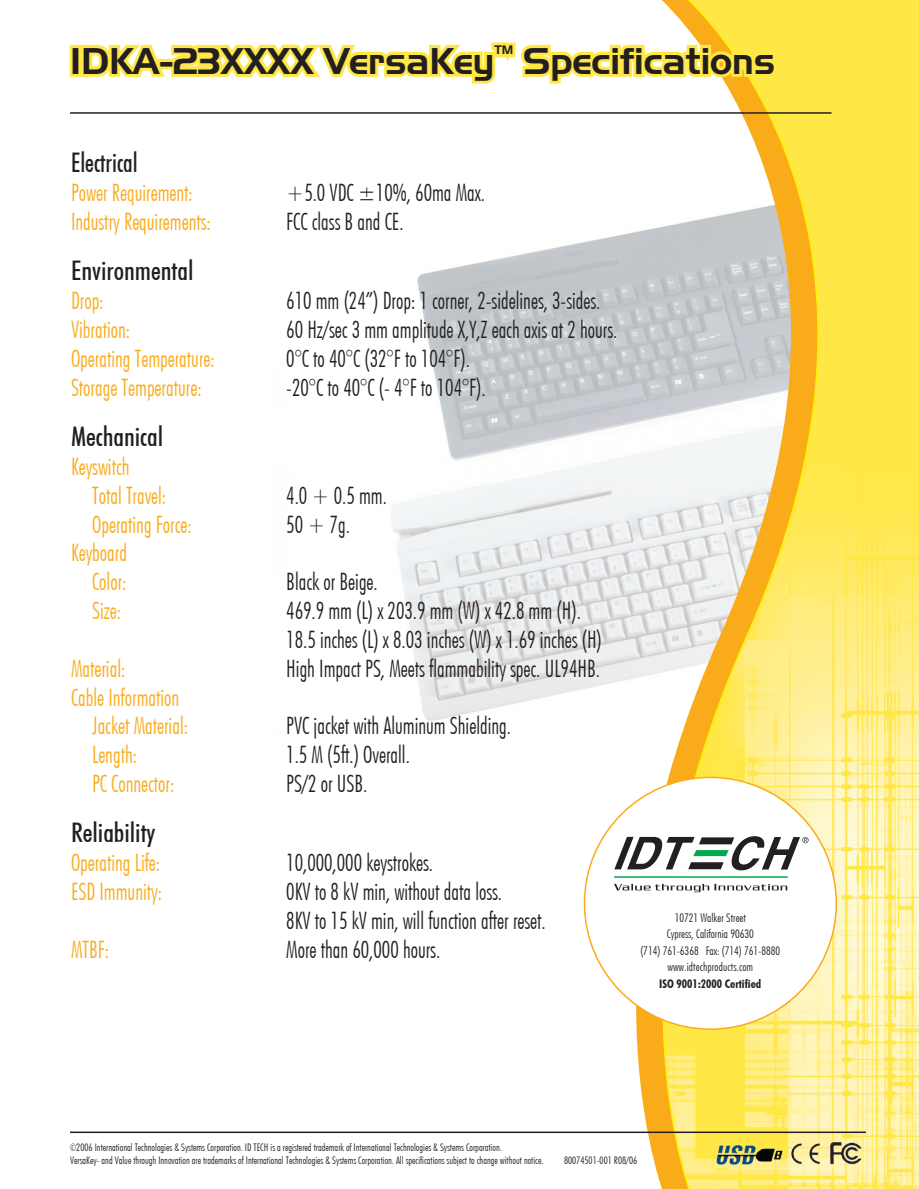
<style>
.page{position:relative;width:919px;height:1189px;background:#fff}
.page>*{position:absolute;margin:0;border:0;box-sizing:border-box;transform-origin:0 0}
.t1{font:36px "Aero Regular SWFTE";color:#231f20}
.t2{font:27px "Futuri Condensed Regular SWFTE";color:#231f20}
.t3{font:27px "Futuri Condensed Regular SWFTE";color:#231f20;scale:.9 1}
.t4{font:24px/28.8px "Futuri Condensed Light Regular SWFTE";color:#231f20;scale:.9 1}
.t5{font:24px/28.8px "Futuri Condensed Light Regular SWFTE";color:#faab1a;scale:.9 1}
.t6{font:12px/16.5px "Futuri Condensed Light Regular SWFTE";color:#231f20;text-align:center}
.t7{font:12px "Futuri Condensed Bold SWFTE";color:#231f20}
.t8{font:12px "Aero Regular SWFTE";color:#231f20}
.t9{font:10.5px/12.6px "Futuri Condensed Light Regular SWFTE";color:#231f20}
</style>
<div class="page">
<img style="left:391px;top:245px;width:179px;height:476px">
<svg style="left:570px;top:240px;width:25px;height:894px"></svg>
<svg style="left:595px;top:0;width:323px;height:1188px"></svg>
<hr style="left:70px;top:112px;width:761px;height:2px;background:#231f20">
<hr style="left:70px;top:1131px;width:795px;height:1px;background:#231f20">
<div style="left:70px;top:45px;width:11px;height:32px;border:6px solid #ffe745"></div>
<svg style="left:78px;top:7px;width:702px;height:81px"></svg>
<div style="left:584px;top:777px;width:251px;height:251px;background:#fff;border-radius:50%"></div>
<hr style="left:613px;top:876px;width:174px;height:1px;background:#00a94e">
<svg style="left:614px;top:883px;width:173px;height:8px"></svg>
<svg style="left:614px;top:836px;width:194px;height:34px"></svg>
<img style="left:790px;top:1140px;width:27px;height:25px">
<img style="left:817px;top:1123px;width:56px;height:58px">
<img style="left:714px;top:1124px;width:70px;height:60px">
<h1 class="t1" style="left:70px;top:39px;width:425px">IDKA-23XXXX VersaKey</h1>
<p class="t8" style="left:494px;top:43px;width:20px">TM</p>
<h1 class="t1" style="left:523px;top:39px;width:253px">Specifications</h1>
<p class="t3" style="left:71px;top:146px;width:75px">Electrical</p>
<p class="t5" style="left:71px;top:178px;width:137px">Power Requirement:</p>
<p class="t4" style="left:286px;top:178px;width:222px">+5.0 VDC ±10%, 60ma Max.</p>
<p class="t5" style="left:71px;top:207px;width:157px">Industry Requirements:</p>
<p class="t4" style="left:286px;top:207px;width:132px">FCC class B and CE.</p>
<p class="t2" style="left:71px;top:254px;width:124px">Environmental</p>
<p class="t5" style="left:71px;top:286px;width:38px">Drop:</p>
<p class="t4" style="left:286px;top:286px;width:350px">610 mm (24”) Drop: 1 corner, 2-sidelines, 3-sides.</p>
<p class="t5" style="left:71px;top:315px;width:67px">Vibration:</p>
<p class="t4" style="left:286px;top:315px;width:369px">60 Hz/sec 3 mm amplitude X,Y,Z each axis at 2 hours.</p>
<p class="t5" style="left:71px;top:343px;width:161px">Operating Temperature:</p>
<p class="t4" style="left:286px;top:343px;width:205px">0°C to 40°C (32°F to 104°F).</p>
<p class="t5" style="left:71px;top:372px;width:146px">Storage Temperature:</p>
<p class="t4" style="left:286px;top:372px;width:223px">-20°C to 40°C (- 4°F to 104°F).</p>
<p class="t2" style="left:71px;top:420px;width:94px">Mechanical</p>
<p class="t5" style="left:92px;top:451px;width:84px;text-indent:-21px">Keyswitch<br>Total Travel:</p>
<p class="t4" style="left:286px;top:480px;width:113px">4.0 + 0.5 mm.</p>
<p class="t5" style="left:92px;top:509px;width:112px">Operating Force:</p>
<p class="t4" style="left:286px;top:509px;width:72px">50 + 7g.</p>
<p class="t5" style="left:71px;top:538px;width:64px;text-align:right">Keyboard<br>Color:</p>
<p class="t4" style="left:286px;top:567px;width:103px">Black or Beige.</p>
<p class="t5" style="left:92px;top:595px;width:34px">Size:</p>
<p class="t4" style="left:286px;top:595px;width:352px">469.9 mm (L) x 203.9 mm (W) x 42.8 mm (H).<br>18.5 inches (L) x 8.03 inches (W) x 1.69 inches (H)</p>
<p class="t5" style="left:71px;top:653px;width:62px">Material:</p>
<p class="t4" style="left:286px;top:653px;width:350px">High Impact PS, Meets flammability spec. UL94HB.</p>
<p class="t5" style="left:92px;top:682px;width:108px;text-indent:-21px">Cable Information<br>Jacket Material:</p>
<p class="t4" style="left:286px;top:711px;width:251px">PVC jacket with Aluminum Shielding.</p>
<p class="t5" style="left:92px;top:739px;width:51px">Length:</p>
<p class="t4" style="left:286px;top:739px;width:139px">1.5 M (5ft.) Overall.</p>
<p class="t5" style="left:92px;top:768px;width:93px">PC Connector:</p>
<p class="t4" style="left:286px;top:768px;width:92px">PS/2 or USB.</p>
<p class="t2" style="left:71px;top:816px;width:86px">Reliability</p>
<p class="t5" style="left:71px;top:847px;width:100px">Operating Life:</p>
<p class="t4" style="left:286px;top:847px;width:164px">10,000,000 keystrokes.</p>
<p class="t5" style="left:71px;top:876px;width:103px">ESD Immunity:</p>
<p class="t4" style="left:286px;top:876px;width:290px">0KV to 8 kV min, without data loss.<br>8KV to 15 kV min, will function after reset.</p>
<p class="t5" style="left:71px;top:934px;width:44px">MTBF:</p>
<p class="t4" style="left:286px;top:934px;width:172px">More than 60,000 hours.</p>
<p class="t6" style="left:640px;top:908px;width:141px">10721 Walker Street<br>Cypress, California 90630<br>(714) 761-6368 Fax: (714) 761-8880 www.idtechproducts.com</p>
<p class="t7" style="left:658px;top:975px;width:104px">ISO 9001:2000 Certified</p>
<p class="t9" style="left:70px;top:1140px;width:474px">©2006 International Technologies &amp; Systems Corporation. ID TECH is a registered trademark of International Technologies &amp; Systems Corporation.<br>VersaKey- and Value through Innovation are trademarks of International Technologies &amp; Systems Corporation. All specifications subject to change without notice.</p>
<p class="t9" style="left:563px;top:1153px;width:75px">80074501-001 R08/06</p>
</div>
